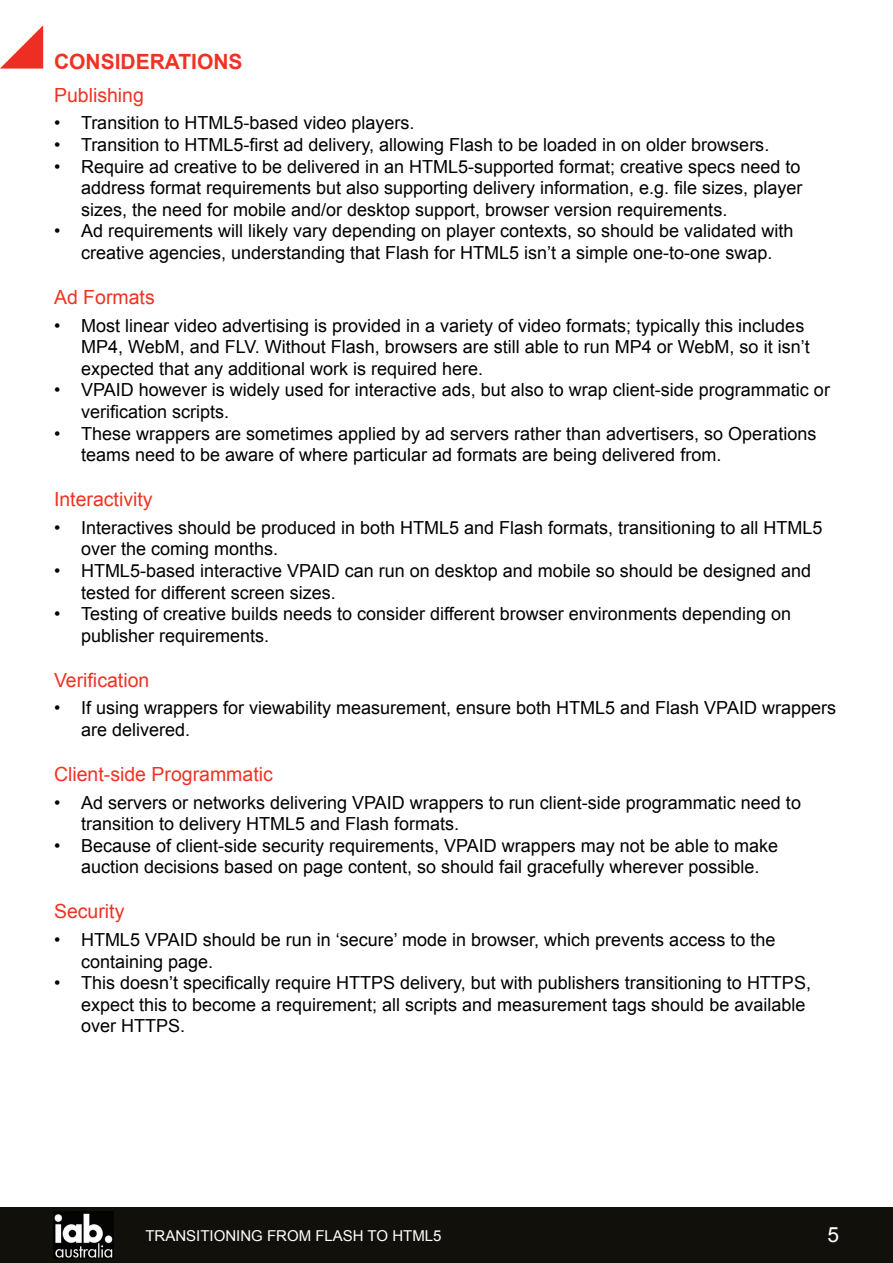
<style>
.page{position:relative;width:893px;height:1263px;background:#fff}
.page>*{position:absolute;margin:0;border:0;box-sizing:border-box;transform-origin:0 0}
.Head1{font:700 21px "Arial";color:#ee3324}
.t1{font:21px "Arial";color:#fff}
.subhead{font:19.5px "Arial";color:#ee3324}
.t2{font:18px/21.6px "Arial";color:#000}
.t3{font:15px "Arial";color:#fff}
</style>
<div class="page">
<div style="left:0;top:1208px;width:893px;height:55px;background:#12100b"></div>
<img style="left:54px;top:1212px;width:60px;height:47px">
<svg style="left:0;top:25px;width:43px;height:44px"></svg>
<p class="Head1" style="left:54px;top:48px;width:190px">CONSIDERATIONS</p>
<p class="subhead" style="left:54px;top:82px;width:91px">Publishing</p>
<p class="t2" style="left:54px;top:112px;width:362px">• Transition to HTML5-based video players.</p>
<p class="t2" style="left:54px;top:134px;width:717px">• Transition to HTML5-first ad delivery, allowing Flash to be loaded in on older browsers.</p>
<p class="t2" style="left:81px;top:156px;width:723px;text-align:justify;text-indent:-27px">• Require ad creative to be delivered in an HTML5-supported format; creative specs need to address format requirements but also supporting delivery information, e.g. file sizes, player sizes, the need for mobile and/or desktop support, browser version requirements.</p>
<p class="t2" style="left:54px;top:220px;width:741px;text-align:center">• Ad requirements will likely vary depending on player contexts, so should be validated with creative agencies, understanding that Flash for HTML5 isn’t a simple one-to-one swap.</p>
<p class="subhead" style="left:54px;top:284px;width:102px">Ad Formats</p>
<p class="t2" style="left:81px;top:315px;width:730px;text-indent:-27px">• Most linear video advertising is provided in a variety of video formats; typically this includes<br>MP4, WebM, and FLV. Without Flash, browsers are still able to run MP4 or WebM, so it isn’t expected that any additional work is required here.</p>
<p class="t2" style="left:81px;top:379px;width:750px;text-indent:-27px">• VPAID however is widely used for interactive ads, but also to wrap client-side programmatic or verification scripts.</p>
<p class="t2" style="left:81px;top:423px;width:737px;text-indent:-27px">• These wrappers are sometimes applied by ad servers rather than advertisers, so Operations teams need to be aware of where particular ad formats are being delivered from.</p>
<p class="subhead" style="left:54px;top:486px;width:100px">Interactivity</p>
<p class="t2" style="left:81px;top:517px;width:743px;text-indent:-27px">• Interactives should be produced in both HTML5 and Flash formats, transitioning to all HTML5 over the coming months.</p>
<p class="t2" style="left:81px;top:560px;width:732px;text-indent:-27px">• HTML5-based interactive VPAID can run on desktop and mobile so should be designed and tested for different screen sizes.</p>
<p class="t2" style="left:81px;top:603px;width:712px;text-indent:-27px">• Testing of creative builds needs to consider different browser environments depending on publisher requirements.</p>
<p class="subhead" style="left:54px;top:667px;width:97px">Verification</p>
<p class="t2" style="left:81px;top:697px;width:756px;text-indent:-27px">• If using wrappers for viewability measurement, ensure both HTML5 and Flash VPAID wrappers are delivered.</p>
<p class="subhead" style="left:54px;top:761px;width:220px">Client-side Programmatic</p>
<p class="t2" style="left:81px;top:792px;width:721px;text-indent:-27px">• Ad servers or networks delivering VPAID wrappers to run client-side programmatic need to transition to delivery HTML5 and Flash formats.</p>
<p class="t2" style="left:54px;top:835px;width:725px;text-align:center">• Because of client-side security requirements, VPAID wrappers may not be able to make auction decisions based on page content, so should fail gracefully wherever possible.</p>
<p class="subhead" style="left:54px;top:899px;width:72px">Security</p>
<p class="t2" style="left:81px;top:929px;width:696px;text-indent:-27px">• HTML5 VPAID should be run in ‘secure’ mode in browser, which prevents access to the containing page.</p>
<p class="t2" style="left:81px;top:972px;width:731px;text-indent:-27px">• This doesn’t specifically require HTTPS delivery, but with publishers transitioning to HTTPS, expect this to become a requirement; all scripts and measurement tags should be available over HTTPS.</p>
<p class="t3" style="left:145px;top:1226px;width:298px">TRANSITIONING FROM FLASH TO HTML5</p>
<p class="t1" style="left:827px;top:1221px;width:13px">5</p>
</div>
